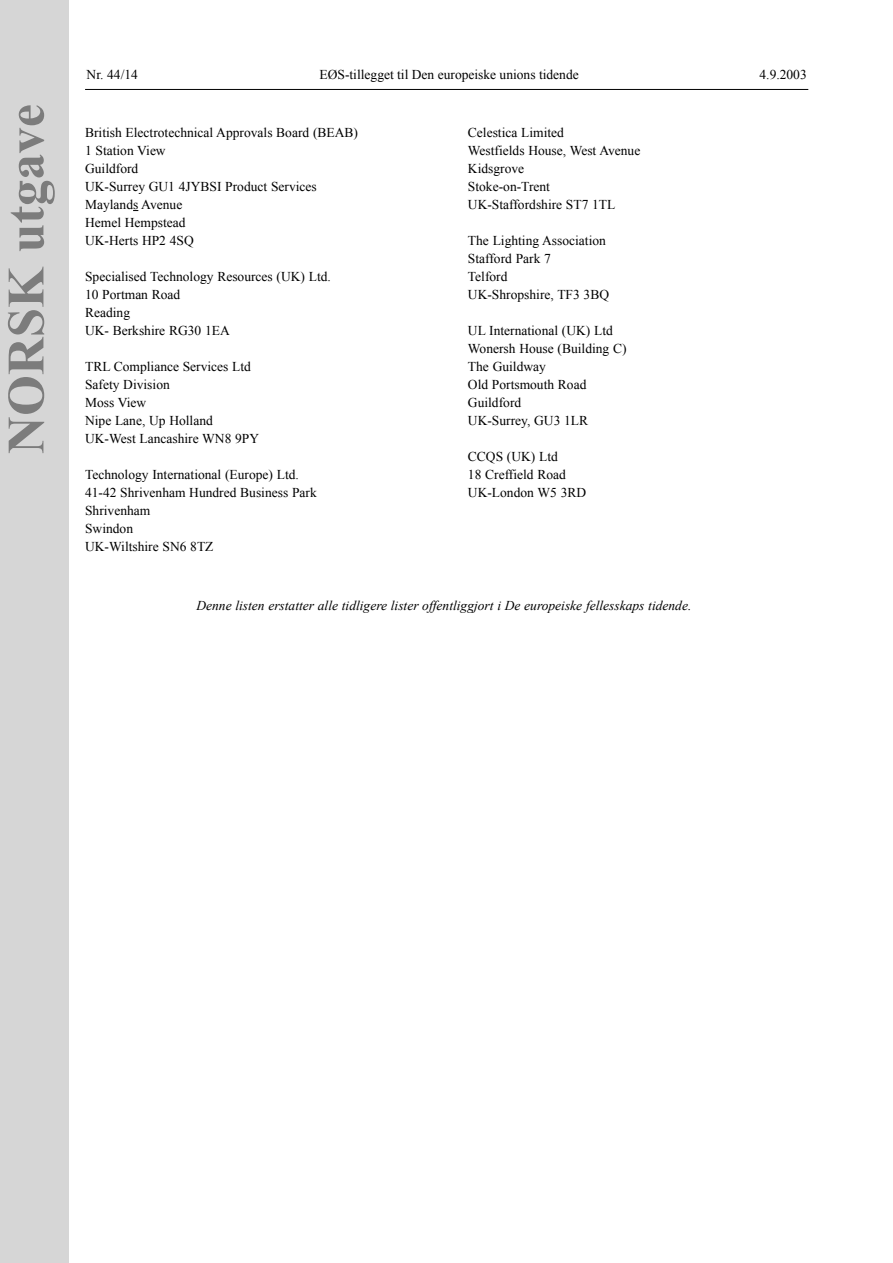
<style>
.page{position:relative;width:893px;height:1263px;background:#fff}
.page>*{position:absolute;margin:0;border:0;box-sizing:border-box;transform-origin:0 0}
.t1{font:700 52.5px "Times New Roman";color:#7c7c7c}
.t2{font:13.5px/18px "Times New Roman";color:#000}
.t3{font:italic 13.5px "Times New Roman";color:#000}
</style>
<div class="page">
<hr style="left:85px;top:89px;width:723px;height:1px;background:#000">
<div style="left:0;top:0;width:68px;height:1263px;background:#d6d6d6"></div>
<h1 class="t1" style="left:-3px;top:454px;width:351px;rotate:-90deg">NORSK utgave</h1>
<p class="t2" style="left:87px;top:66px;width:53px">Nr. 44/14</p>
<p class="t2" style="left:319px;top:66px;width:261px">EØS-tillegget til Den europeiske unions tidende</p>
<p class="t2" style="left:759px;top:66px;width:49px">4.9.2003</p>
<p class="t2" style="left:85px;top:124px;width:274px">British Electrotechnical Approvals Board (BEAB)<br>1 Station View<br>Guildford<br>UK-Surrey GU1 4JY BSI Product Services<br>Maylands Avenue<br>Hemel Hempstead<br>UK-Herts HP2 4SQ</p>
<p class="t2" style="left:85px;top:268px;width:247px">Specialised Technology Resources (UK) Ltd.<br>10 Portman Road<br>Reading<br>UK- Berkshire RG30 1EA</p>
<p class="t2" style="left:85px;top:358px;width:176px">TRL Compliance Services Ltd<br>Safety Division<br>Moss View<br>Nipe Lane, Up Holland<br>UK-West Lancashire WN8 9PY</p>
<p class="t2" style="left:85px;top:466px;width:233px">Technology International (Europe) Ltd.<br>41-42 Shrivenham Hundred Business Park<br>Shrivenham<br>Swindon<br>UK-Wiltshire SN6 8TZ</p>
<p class="t2" style="left:468px;top:124px;width:174px">Celestica Limited<br>Westfields House, West Avenue<br>Kidsgrove<br>Stoke-on-Trent<br>UK-Staffordshire ST7 1TL</p>
<p class="t2" style="left:468px;top:232px;width:143px">The Lighting Association<br>Stafford Park 7<br>Telford<br>UK-Shropshire, TF3 3BQ</p>
<p class="t2" style="left:468px;top:322px;width:160px">UL International (UK) Ltd<br>Wonersh House (Building C)<br>The Guildway<br>Old Portsmouth Road<br>Guildford<br>UK-Surrey, GU3 1LR</p>
<p class="t2" style="left:468px;top:448px;width:120px">CCQS (UK) Ltd<br>18 Creffield Road<br>UK-London W5 3RD</p>
<p class="t3" style="left:196px;top:598px;width:496px">Denne listen erstatter alle tidligere lister offentliggjort i De europeiske fellesskaps tidende.</p>
</div>
